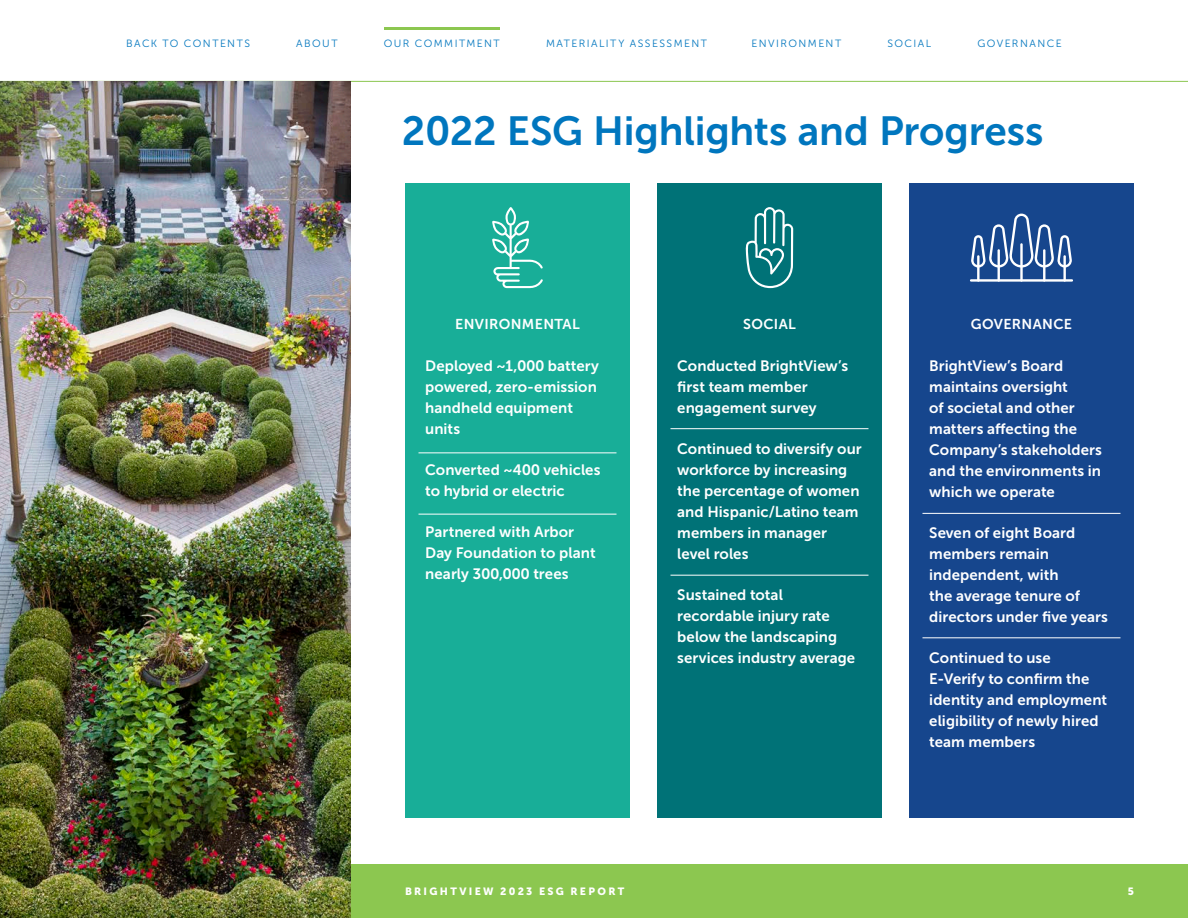
<style>
.page{position:relative;width:1188px;height:918px;background:#fff}
.page>*{position:absolute;margin:0;border:0;box-sizing:border-box;transform-origin:0 0}
.Headlines{font:40.5px "Museo Sans 700";letter-spacing:-.005em;color:#0076be}
.Text{font:15px/21px "Museo Sans 700";letter-spacing:.005em;color:#fff}
.Text_header_1{font:14.25px "Museo Sans 700";letter-spacing:.025em;color:#fff}
.t1{font:10.5px "Museo Sans 300";letter-spacing:.14em;color:#0076be}
.t2{font:10.5px "Museo Sans 900";letter-spacing:.215em;color:#fff}
</style>
<div class="page">
<div style="left:351px;top:864px;width:837px;height:54px;background:#8cc750"></div>
<hr style="left:0;top:81px;width:1188px;height:1px;background:#8cc750">
<img style="left:0;top:82px;width:351px;height:836px">
<div style="left:405px;top:183px;width:225px;height:635px;background:#18ae98"></div>
<div style="left:657px;top:183px;width:225px;height:635px;background:#007277"></div>
<div style="left:909px;top:183px;width:225px;height:635px;background:#16468d"></div>
<svg style="left:745px;top:207px;width:48px;height:81px"></svg>
<hr style="left:970px;top:279px;width:103px;height:3px;background:#fff">
<hr style="left:1020px;top:243px;width:3px;height:39px;background:#fff">
<hr style="left:998px;top:249px;width:2px;height:33px;background:#fff">
<hr style="left:977px;top:255px;width:3px;height:27px;background:#fff">
<hr style="left:1043px;top:249px;width:2px;height:33px;background:#fff">
<hr style="left:1063px;top:255px;width:3px;height:27px;background:#fff">
<svg style="left:971px;top:214px;width:101px;height:54px"></svg>
<svg style="left:492px;top:207px;width:51px;height:81px"></svg>
<hr style="left:418px;top:452px;width:198px;height:1px;background:#fff">
<hr style="left:418px;top:514px;width:198px;height:1px;background:#fff">
<hr style="left:670px;top:428px;width:198px;height:1px;background:#fff">
<hr style="left:670px;top:575px;width:198px;height:1px;background:#fff">
<hr style="left:922px;top:513px;width:198px;height:1px;background:#fff">
<hr style="left:922px;top:637px;width:198px;height:1px;background:#fff">
<hr style="left:384px;top:27px;width:116px;height:3px;background:#8cc750">
<p class="t1" style="left:126px;top:38px;width:125px">BACK TO CONTENTS</p>
<p class="t1" style="left:296px;top:38px;width:43px">ABOUT</p>
<p class="t1" style="left:384px;top:38px;width:118px">OUR COMMITMENT</p>
<p class="t1" style="left:546px;top:38px;width:162px">MATERIALITY ASSESSMENT</p>
<p class="t1" style="left:752px;top:38px;width:91px">ENVIRONMENT</p>
<p class="t1" style="left:887px;top:38px;width:45px">SOCIAL</p>
<p class="t1" style="left:977px;top:38px;width:86px">GOVERNANCE</p>
<p class="Headlines" style="left:402px;top:109px;width:643px">2022 ESG Highlights and Progress</p>
<p class="Text_header_1" style="left:455px;top:316px;width:126px">ENVIRONMENTAL</p>
<p class="Text" style="left:425px;top:355px;width:175px">Deployed ~1,000 battery powered, zero-emission handheld equipment units</p>
<p class="Text" style="left:425px;top:459px;width:177px">Converted ~400 vehicles to hybrid or electric</p>
<p class="Text" style="left:425px;top:521px;width:172px">Partnered with Arbor<br>Day Foundation to plant nearly 300,000 trees</p>
<p class="Text_header_1" style="left:743px;top:316px;width:54px">SOCIAL</p>
<p class="Text" style="left:677px;top:355px;width:172px">Conducted BrightView’s first team member engagement survey</p>
<p class="Text" style="left:677px;top:438px;width:186px">Continued to diversify our workforce by increasing the percentage of women and Hispanic/Latino team members in manager level roles</p>
<p class="Text" style="left:677px;top:584px;width:179px">Sustained total recordable injury rate below the landscaping services industry average</p>
<p class="Text_header_1" style="left:971px;top:316px;width:103px">GOVERNANCE</p>
<p class="Text" style="left:929px;top:355px;width:174px">BrightView’s Board maintains oversight<br>of societal and other matters affecting the<br>Company’s stakeholders and the environments in which we operate</p>
<p class="Text" style="left:929px;top:522px;width:180px">Seven of eight Board members remain independent, with<br>the average tenure of directors under five years</p>
<p class="Text" style="left:929px;top:647px;width:179px">Continued to use<br>E-Verify to confirm the identity and employment eligibility of newly hired team members</p>
<p class="t2" style="left:405px;top:885px;width:221px">BRIGHTVIEW 2023 ESG REPORT</p>
<p class="t2" style="left:1128px;top:885px;width:8px">5</p>
</div>
